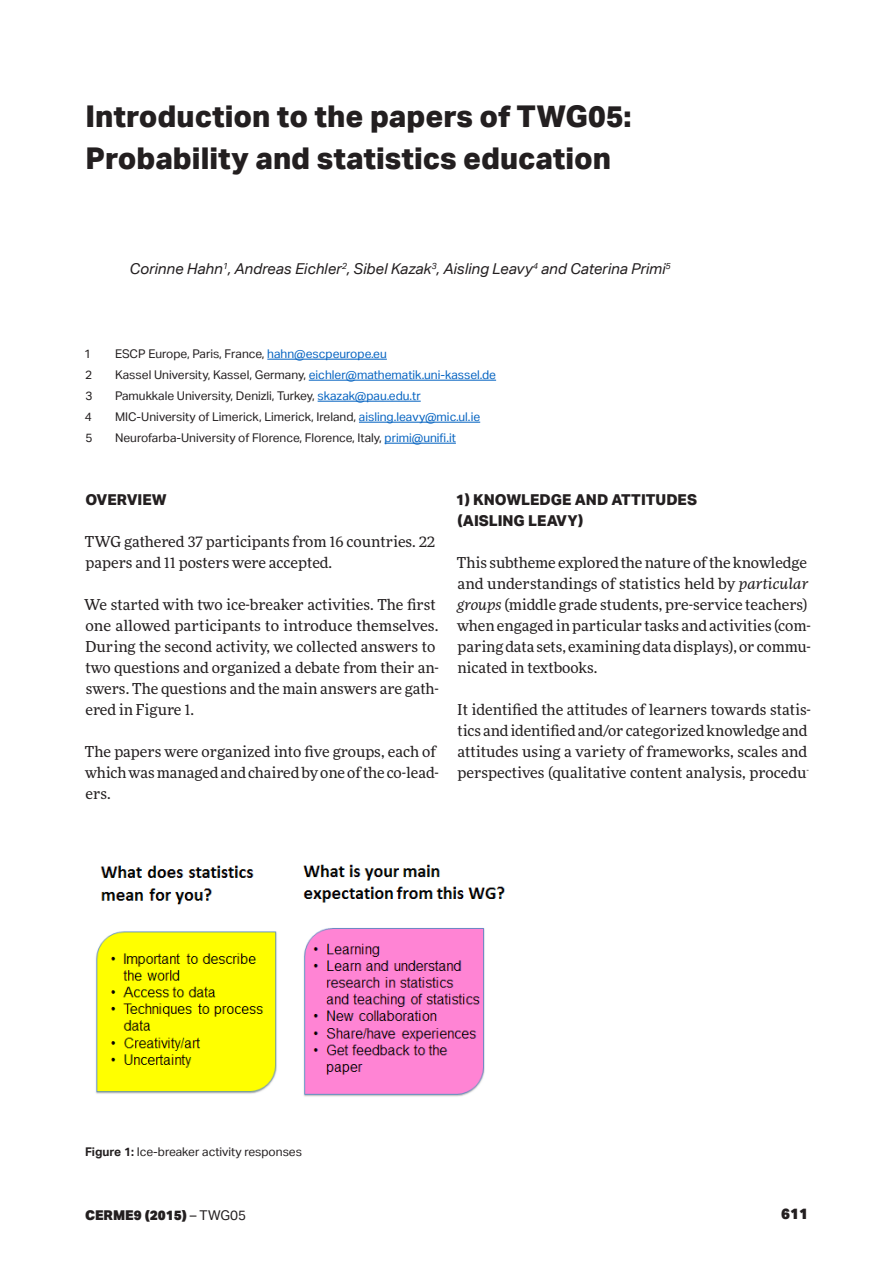
<style>
.page{position:relative;width:893px;height:1263px;background:#fff}
.page>*{position:absolute;margin:0;border:0;box-sizing:border-box;transform-origin:0 0}
.t1{font:800 30px/42px "Aktiv Grotesk";color:#231f20}
.txt{font:15px/21px "More Pro";color:#231f20}
.h1_auth{font:italic 15px "Aktiv Grotesk";color:#231f20}
.t2{font:800 15px/21px "Aktiv Grotesk";color:#231f20}
.pgng{font:900 15px "Aktiv Grotesk";color:#231f20}
.t3{font:900 13.5px "Aktiv Grotesk";color:#231f20}
.h1_info{font:12px "Aktiv Grotesk";color:#231f20}
.txt_lbl{font:12px "Aktiv Grotesk";color:#231f20}
.s1{color:#0563c1}
.s2{font-style:italic}
.s3{font-weight:700}
.s4{font-weight:400}
</style>
<div class="page">
<hr style="left:267px;top:359px;width:120px;height:1px;background:#0563c1">
<hr style="left:309px;top:380px;width:187px;height:1px;background:#0563c1">
<hr style="left:318px;top:401px;width:103px;height:1px;background:#0563c1">
<hr style="left:359px;top:422px;width:121px;height:1px;background:#0563c1">
<hr style="left:385px;top:443px;width:71px;height:1px;background:#0563c1">
<img style="left:96px;top:864px;width:409px;height:233px">
<p class="t1" style="left:85px;top:95px;width:548px">Introduction to the papers of TWG05:<br>Probability and statistics education</p>
<p class="h1_auth" style="left:130px;top:260px;width:543px">Corinne Hahn<sup>1</sup>, Andreas Eichler<sup>2</sup>, Sibel Kazak<sup>3</sup>, Aisling Leavy<sup>4</sup> and Caterina Primi<sup>5</sup></p>
<p class="h1_info" style="left:84px;top:347px;width:9px">1</p>
<p class="h1_info" style="left:115px;top:347px;width:273px">ESCP Europe, Paris, France, <span class="s1">hahn@escpeurope.eu</span></p>
<p class="h1_info" style="left:85px;top:368px;width:9px">2</p>
<p class="h1_info" style="left:115px;top:368px;width:383px">Kassel University, Kassel, Germany, <span class="s1">eichler@mathematik.uni-kassel.de</span></p>
<p class="h1_info" style="left:86px;top:389px;width:9px">3</p>
<p class="h1_info" style="left:115px;top:389px;width:307px">Pamukkale University, Denizli, Turkey, <span class="s1">skazak@pau.edu.tr</span></p>
<p class="h1_info" style="left:85px;top:410px;width:9px">4</p>
<p class="h1_info" style="left:115px;top:410px;width:367px">MIC-University of Limerick, Limerick, Ireland, <span class="s1">aisling.leavy@mic.ul.ie</span></p>
<p class="h1_info" style="left:86px;top:431px;width:9px">5</p>
<p class="h1_info" style="left:115px;top:431px;width:342px">Neurofarba-University of Florence, Florence, Italy, <span class="s1">primi@unifi.it</span></p>
<p class="t2" style="left:85px;top:489px;width:83px">OVERVIEW</p>
<p class="txt" style="left:85px;top:530px;width:352px">TWG gathered 37 participants from 16 countries. 22 papers and 11 posters were accepted.</p>
<p class="txt" style="left:84px;top:593px;width:356px">We started with two ice-breaker activities. The first one allowed participants to introduce themselves.<br>During the second activity, we collected answers to two questions and organized a debate from their an&shy;swers. The questions and the main answers are gath&shy;ered in Figure 1.</p>
<p class="txt" style="left:85px;top:740px;width:355px">The papers were organized into five groups, each of which was managed and chaired by one of the co-lead&shy;ers.</p>
<p class="t2" style="left:456px;top:489px;width:243px">1) KNOWLEDGE AND ATTITUDES (AISLING LEAVY)</p>
<p class="txt" style="left:457px;top:551px;width:355px">This subtheme explored the nature of the knowledge and understandings of statistics held by <span class="s2">particular groups</span> (middle grade students, pre-service teachers) when engaged in particular tasks and activities (com&shy;paring data sets, examining data displays), or commu&shy;nicated in textbooks.</p>
<p class="txt" style="left:457px;top:698px;width:355px">It identified the attitudes of learners towards statis&shy;tics and identified and/or categorized knowledge and attitudes using a variety of frameworks, scales and perspectives (qualitative content analysis, procedu<sup>-</sup></p>
<p class="txt_lbl" style="left:85px;top:1145px;width:219px"><span class="s3">Figure 1:</span> Ice-breaker activity responses</p>
<p class="t3" style="left:85px;top:1206px;width:163px">CERME9 (2015) <span class="s4">– TWG05</span></p>
<p class="pgng" style="left:781px;top:1204px;width:28px">611</p>
</div>
